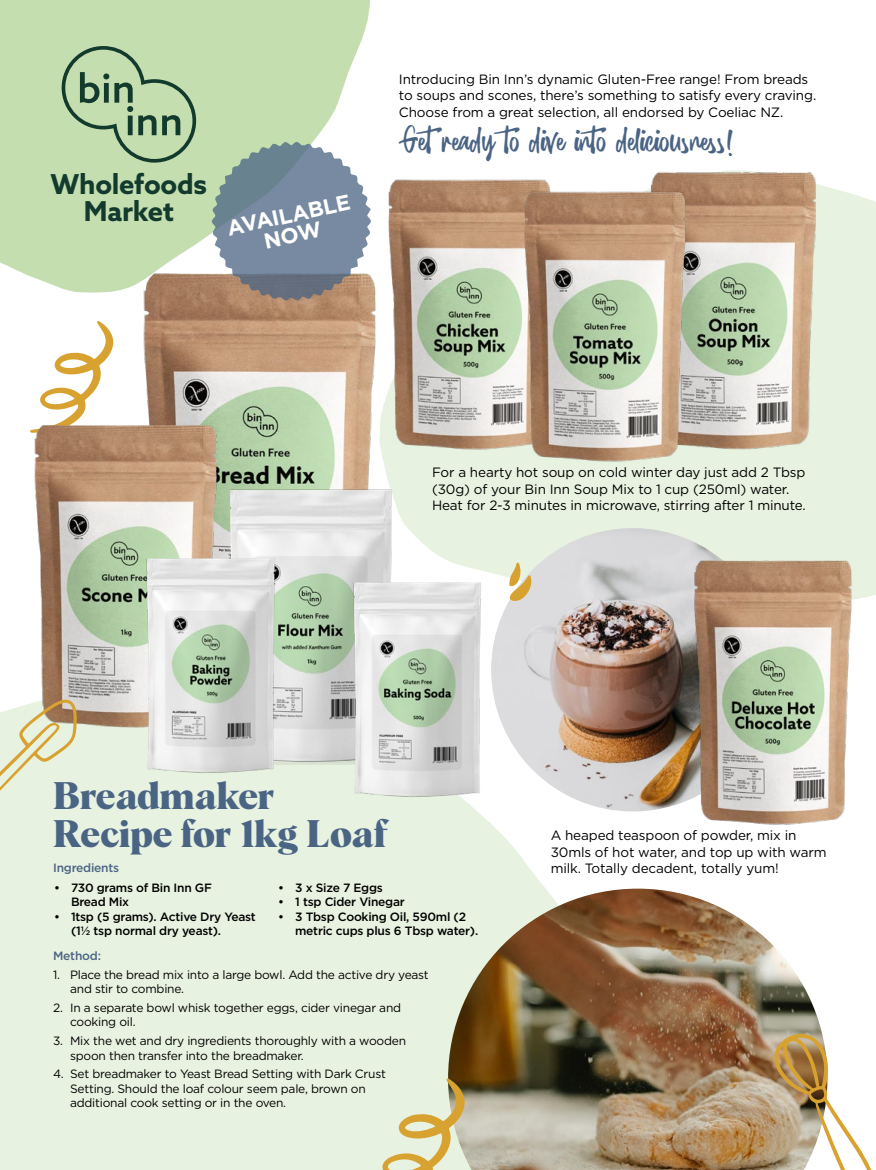
<style>
.page{position:relative;width:876px;height:1170px;background:#fff}
.page>*{position:absolute;margin:0;border:0;box-sizing:border-box;transform-origin:0 0}
.t1{font:40.5px "Fellicity";letter-spacing:-.01em;color:#4a6484}
.t2{font:700 37.5px/37.5px "Albra";letter-spacing:-.005em;color:#4a6484}
.t3{font:700 27.45px/27.6px "Azo Sans";letter-spacing:-.01em;color:#123a2d;text-align:center}
.t4{font:700 21.6px/20.4px "Gotham";color:#fff;text-align:center}
.t5{font:13.5px/16.5px "Gotham";letter-spacing:-.01em;color:#000}
.t6{font:12px/14.4px "Gotham";letter-spacing:-.02em;color:#000}
.t7{font:500 12px/14.4px "Gotham";letter-spacing:-.02em;color:#000}
.t8{font:500 12px "Gotham";letter-spacing:-.02em;color:#4a6484}
</style>
<div class="page">
<div style="left:0;top:690px;width:593px;height:479px;background:#e8f2e0"></div>
<svg style="left:0;top:0;width:371px;height:292px;background:#c8e0b5"></svg>
<svg style="left:62px;top:46px;width:134px;height:117px;background:#a6c299"></svg>
<img style="left:448px;top:888px;width:374px;height:281px">
<div style="left:394px;top:188px;width:482px;height:410px;background:#e8f2e0"></div>
<img style="left:491px;top:528px;width:283px;height:283px;border-radius:142px">
<svg style="left:40px;top:321px;width:74px;height:84px"></svg>
<svg style="left:774px;top:1033px;width:97px;height:136px"></svg>
<svg style="left:371px;top:1078px;width:96px;height:91px;background:#dedab4"></svg>
<svg style="left:509px;top:562px;width:23px;height:39px"></svg>
<img style="left:130px;top:249px;width:264px;height:235px">
<img style="left:24px;top:405px;width:207px;height:329px">
<svg style="left:0;top:699px;width:77px;height:112px;background:#e2e1c4"></svg>
<img style="left:231px;top:484px;width:165px;height:280px">
<svg style="left:212px;top:142px;width:159px;height:159px;background:#8a96a0"></svg>
<img style="left:685px;top:544px;width:179px;height:281px">
<img style="left:379px;top:179px;width:136px;height:275px">
<img style="left:655px;top:170px;width:174px;height:284px">
<img style="left:342px;top:578px;width:142px;height:221px">
<img style="left:135px;top:554px;width:143px;height:221px">
<img style="left:515px;top:175px;width:183px;height:291px">
<h3 class="t3" style="left:51px;top:169px;width:158px">Wholefoods<br>Market</h3>
<h3 class="t4" style="left:225px;top:218px;width:127px;rotate:-12deg">AVAILABLE<br>NOW</h3>
<p class="t5" style="left:399px;top:70px;width:419px">Introducing Bin Inn’s dynamic Gluten-Free range! From breads to soups and scones, there’s something to satisfy every craving.<br>Choose from a great selection, all endorsed by Coeliac NZ.</p>
<h1 class="t1" style="left:399px;top:125px;width:337px">Get ready to dive into deliciousness!</h1>
<p class="t5" style="left:432px;top:464px;width:375px">For a hearty hot soup on cold winter day just add 2 Tbsp (30g) of your Bin Inn Soup Mix to 1 cup (250ml) water.<br>Heat for 2-3 minutes in microwave, stirring after 1 minute.</p>
<h2 class="t2" style="left:53px;top:775px;width:336px">Breadmaker<br>Recipe for 1kg Loaf</h2>
<p class="t8" style="left:53px;top:859px;width:67px">Ingredients</p>
<p class="t5" style="left:551px;top:827px;width:277px">A heaped teaspoon of powder, mix in<br>30mls of hot water, and top up with warm milk. Totally decadent, totally yum!</p>
<p class="t7" style="left:71px;top:880px;width:142px;text-indent:-17px">• 730 grams of Bin Inn GF<br>Bread Mix</p>
<p class="t7" style="left:71px;top:909px;width:186px;text-indent:-17px">• 1tsp (5 grams). Active Dry Yeast (1½ tsp normal dry yeast).</p>
<p class="t7" style="left:278px;top:880px;width:106px">• 3 x Size 7 Eggs</p>
<p class="t7" style="left:278px;top:894px;width:128px">• 1 tsp Cider Vinegar</p>
<p class="t7" style="left:295px;top:909px;width:185px;text-indent:-17px">• 3 Tbsp Cooking Oil, 590ml (2 metric cups plus 6 Tbsp water).</p>
<p class="t8" style="left:53px;top:948px;width:49px">Method:</p>
<p class="t6" style="left:70px;top:967px;width:360px;text-indent:-17px">1. Place the bread mix into a large bowl. Add the active dry yeast and stir to combine.</p>
<p class="t6" style="left:70px;top:1000px;width:332px;text-indent:-17px">2. In a separate bowl whisk together eggs, cider vinegar and cooking oil.</p>
<p class="t6" style="left:70px;top:1033px;width:337px;text-indent:-17px">3. Mix the wet and dry ingredients thoroughly with a wooden spoon then transfer into the breadmaker.</p>
<p class="t6" style="left:70px;top:1066px;width:317px;text-indent:-17px">4. Set breadmaker to Yeast Bread Setting with Dark Crust<br>Setting. Should the loaf colour seem pale, brown on additional cook setting or in the oven.</p>
</div>
